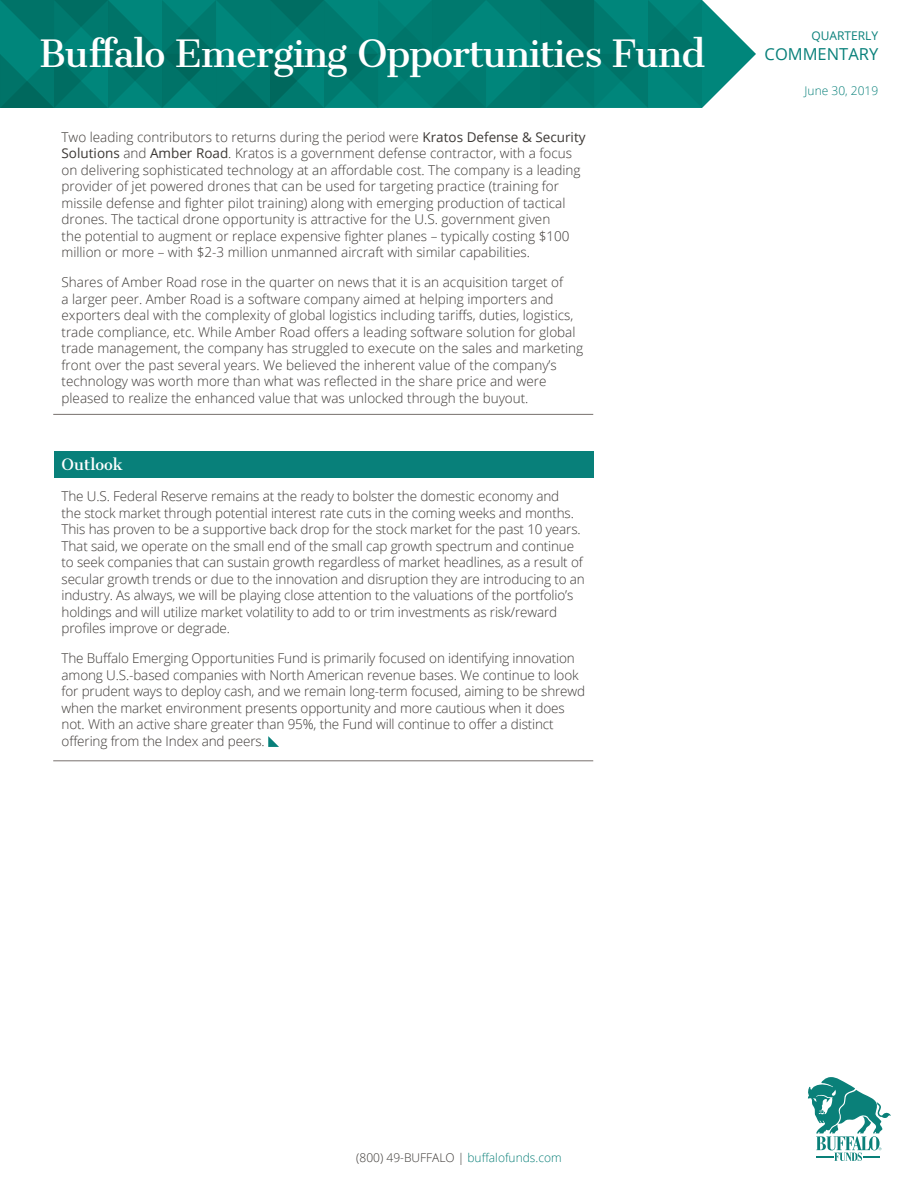
<style>
.page{position:relative;width:918px;height:1188px;background:#fff}
.page>*{position:absolute;margin:0;border:0;box-sizing:border-box;transform-origin:0 0}
.t1{font:36px "Cantata One";letter-spacing:-.03em;color:#fff}
.t2{font:16.5px "Open Sans";color:#08807a}
.t3{font:15px "Cantata One";color:#fff}
.t4{font:300 13.5px/16.5px "Open Sans";color:#3c3835}
.t5{font:300 12px "Open Sans";color:#3c3835}
.t6{font:300 12px "Open Sans";color:#08807a}
.t7{font:12px "Open Sans";color:#08807a}
.s1{font-weight:400}
.s2{color:#0a8079}
</style>
<div class="page">
<svg style="left:0;top:0;width:756px;height:108px;background:#088075"></svg>
<svg style="left:807px;top:1077px;width:84px;height:84px"></svg>
<hr style="left:53px;top:414px;width:540px;height:1px;background:#77706d">
<div style="left:54px;top:451px;width:540px;height:27px;background:#08807a"></div>
<svg style="left:268px;top:736px;width:11px;height:11px"></svg>
<hr style="left:53px;top:760px;width:540px;height:1px;background:#77706d">
<h1 class="t1" style="left:39px;top:31px;width:668px">Buffalo Emerging Opportunities Fund</h1>
<p class="t7" style="left:812px;top:28px;width:68px">QUARTERLY</p>
<p class="t2" style="left:765px;top:43px;width:115px">COMMENTARY</p>
<p class="t6" style="left:805px;top:82px;width:75px">June 30, 2019</p>
<p class="t4" style="left:62px;top:128px;width:526px">Two leading contributors to returns during the period were <span class="s1">Kratos Defense &amp; Security Solutions</span> and <span class="s1">Amber Road</span>. Kratos is a government defense contractor, with a focus on delivering sophisticated technology at an affordable cost. The company is a leading provider of jet powered drones that can be used for targeting practice (training for missile defense and fighter pilot training) along with emerging production of tactical drones. The tactical drone opportunity is attractive for the U.S. government given<br>the potential to augment or replace expensive fighter planes – typically costing $100 million or more – with $2-3 million unmanned aircraft with similar capabilities.</p>
<p class="t4" style="left:62px;top:274px;width:523px">Shares of Amber Road rose in the quarter on news that it is an acquisition target of<br>a larger peer. Amber Road is a software company aimed at helping importers and exporters deal with the complexity of global logistics including tariffs, duties, logistics, trade compliance, etc. While Amber Road offers a leading software solution for global trade management, the company has struggled to execute on the sales and marketing front over the past several years. We believed the inherent value of the company’s technology was worth more than what was reflected in the share price and were pleased to realize the enhanced value that was unlocked through the buyout.</p>
<p class="t3" style="left:62px;top:455px;width:63px">Outlook</p>
<p class="t4" style="left:62px;top:488px;width:525px">The U.S. Federal Reserve remains at the ready to bolster the domestic economy and<br>the stock market through potential interest rate cuts in the coming weeks and months.<br>This has proven to be a supportive back drop for the stock market for the past 10 years.<br>That said, we operate on the small end of the small cap growth spectrum and continue to seek companies that can sustain growth regardless of market headlines, as a result of secular growth trends or due to the innovation and disruption they are introducing to an industry. As always, we will be playing close attention to the valuations of the portfolio’s holdings and will utilize market volatility to add to or trim investments as risk/reward profiles improve or degrade.</p>
<p class="t4" style="left:62px;top:650px;width:525px">The Buffalo Emerging Opportunities Fund is primarily focused on identifying innovation among U.S.-based companies with North American revenue bases. We continue to look for prudent ways to deploy cash, and we remain long-term focused, aiming to be shrewd when the market environment presents opportunity and more cautious when it does not. With an active share greater than 95%, the Fund will continue to offer a distinct offering from the Index and peers.</p>
<p class="t5" style="left:356px;top:1149px;width:207px">(800) 49-BUFFALO | <span class="s2">buffalofunds.com</span></p>
</div>
